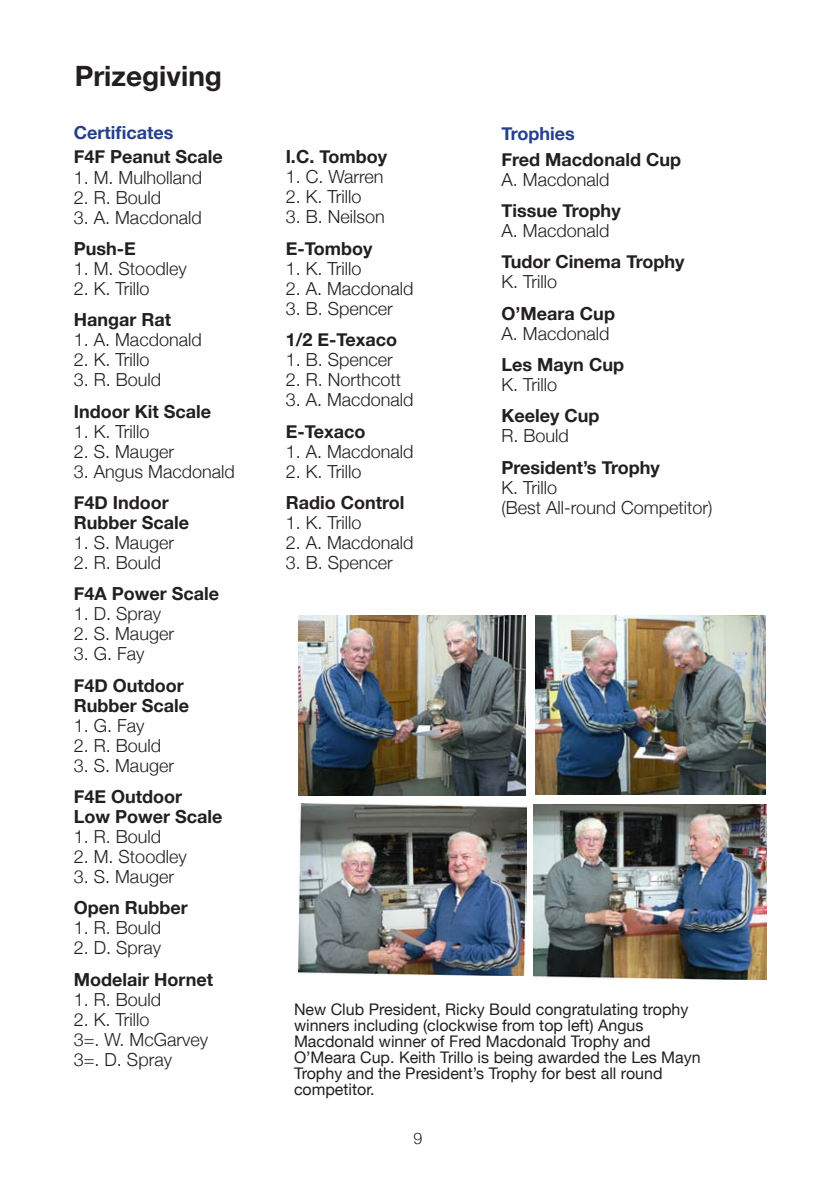
<style>
.page{position:relative;width:840px;height:1191px;background:#fff}
.page>*{position:absolute;margin:0;border:0;box-sizing:border-box;transform-origin:0 0}
.t1{font:700 28px "Helvetica Neue";color:#231f20}
.t2{font:300 18px/20px "Helvetica Neue";color:#231f20}
.t3{font:700 18px/20px "Helvetica Neue";color:#231f20}
.t4{font:700 18px "Helvetica Neue";color:#253f8e}
.t5{font:16px/16px "Helvetica Neue";color:#231f20}
.t6{font:300 16px "Helvetica Neue";color:#231f20}
</style>
<div class="page">
<img style="left:533px;top:804px;width:233px;height:175px">
<img style="left:298px;top:615px;width:227px;height:181px">
<img style="left:535px;top:615px;width:229px;height:180px">
<img style="left:299px;top:803px;width:227px;height:172px">
<h1 class="t1" style="left:75px;top:54px;width:149px">Prizegiving</h1>
<p class="t4" style="left:74px;top:119px;width:101px">Certificates</p>
<p class="t3" style="left:74px;top:147px;width:151px">F4F Peanut Scale</p>
<p class="t2" style="left:74px;top:166px;width:130px">1. M. Mulholland</p>
<p class="t2" style="left:74px;top:186px;width:89px">2. R. Bould</p>
<p class="t2" style="left:74px;top:206px;width:129px">3. A. Macdonald</p>
<p class="t3" style="left:74px;top:239px;width:64px">Push-E</p>
<p class="t2" style="left:74px;top:257px;width:114px">1. M. Stoodley</p>
<p class="t2" style="left:74px;top:277px;width:77px">2. K. Trillo</p>
<p class="t3" style="left:74px;top:310px;width:99px">Hangar Rat</p>
<p class="t2" style="left:74px;top:328px;width:129px">1. A. Macdonald</p>
<p class="t2" style="left:74px;top:348px;width:77px">2. K. Trillo</p>
<p class="t2" style="left:74px;top:368px;width:89px">3. R. Bould</p>
<p class="t3" style="left:74px;top:401px;width:139px">Indoor Kit Scale</p>
<p class="t2" style="left:74px;top:420px;width:77px">1. K. Trillo</p>
<p class="t2" style="left:74px;top:440px;width:102px">2. S. Mauger</p>
<p class="t2" style="left:74px;top:460px;width:162px">3. Angus Macdonald</p>
<p class="t3" style="left:74px;top:493px;width:117px">F4D Indoor<br>Rubber Scale</p>
<p class="t2" style="left:74px;top:531px;width:102px">1. S. Mauger</p>
<p class="t2" style="left:74px;top:551px;width:89px">2. R. Bould</p>
<p class="t3" style="left:74px;top:584px;width:147px">F4A Power Scale</p>
<p class="t2" style="left:74px;top:602px;width:89px">1. D. Spray</p>
<p class="t2" style="left:74px;top:622px;width:102px">2. S. Mauger</p>
<p class="t2" style="left:74px;top:642px;width:72px">3. G. Fay</p>
<p class="t3" style="left:74px;top:675px;width:117px">F4D Outdoor<br>Rubber Scale</p>
<p class="t2" style="left:74px;top:714px;width:72px">1. G. Fay</p>
<p class="t2" style="left:74px;top:734px;width:89px">2. R. Bould</p>
<p class="t2" style="left:74px;top:754px;width:102px">3. S. Mauger</p>
<p class="t3" style="left:74px;top:787px;width:150px">F4E Outdoor<br>Low Power Scale</p>
<p class="t2" style="left:74px;top:825px;width:89px">1. R. Bould</p>
<p class="t2" style="left:74px;top:845px;width:114px">2. M. Stoodley</p>
<p class="t2" style="left:74px;top:865px;width:102px">3. S. Mauger</p>
<p class="t3" style="left:74px;top:898px;width:116px">Open Rubber</p>
<p class="t2" style="left:74px;top:916px;width:89px">1. R. Bould</p>
<p class="t2" style="left:74px;top:936px;width:89px">2. D. Spray</p>
<p class="t3" style="left:74px;top:969px;width:141px">Modelair Hornet</p>
<p class="t2" style="left:74px;top:988px;width:89px">1. R. Bould</p>
<p class="t2" style="left:74px;top:1008px;width:136px">2. K. Trillo<br>3=. W. McGarvey<br>3=. D. Spray</p>
<p class="t3" style="left:285px;top:147px;width:103px">I.C. Tomboy</p>
<p class="t2" style="left:285px;top:166px;width:99px">1. C. Warren</p>
<p class="t2" style="left:285px;top:186px;width:77px">2. K. Trillo</p>
<p class="t2" style="left:285px;top:206px;width:101px">3. B. Neilson</p>
<p class="t3" style="left:285px;top:239px;width:88px">E-Tomboy</p>
<p class="t2" style="left:285px;top:257px;width:77px">1. K. Trillo</p>
<p class="t2" style="left:285px;top:277px;width:129px">2. A. Macdonald</p>
<p class="t2" style="left:285px;top:297px;width:109px">3. B. Spencer</p>
<p class="t3" style="left:285px;top:330px;width:113px">1/2 E-Texaco</p>
<p class="t2" style="left:285px;top:348px;width:109px">1. B. Spencer</p>
<p class="t2" style="left:285px;top:368px;width:117px">2. R. Northcott</p>
<p class="t2" style="left:285px;top:388px;width:129px">3. A. Macdonald</p>
<p class="t3" style="left:285px;top:421px;width:81px">E-Texaco</p>
<p class="t2" style="left:285px;top:440px;width:129px">1. A. Macdonald</p>
<p class="t2" style="left:285px;top:460px;width:77px">2. K. Trillo</p>
<p class="t3" style="left:285px;top:493px;width:120px">Radio Control</p>
<p class="t2" style="left:285px;top:511px;width:77px">1. K. Trillo</p>
<p class="t2" style="left:285px;top:531px;width:129px">2. A. Macdonald</p>
<p class="t2" style="left:285px;top:551px;width:109px">3. B. Spencer</p>
<p class="t4" style="left:501px;top:119px;width:75px">Trophies</p>
<p class="t3" style="left:501px;top:150px;width:181px">Fred Macdonald Cup</p>
<p class="t2" style="left:501px;top:168px;width:109px">A. Macdonald</p>
<p class="t3" style="left:501px;top:201px;width:121px">Tissue Trophy</p>
<p class="t2" style="left:501px;top:219px;width:109px">A. Macdonald</p>
<p class="t3" style="left:501px;top:252px;width:184px">Tudor Cinema Trophy</p>
<p class="t2" style="left:501px;top:270px;width:57px">K. Trillo</p>
<p class="t3" style="left:501px;top:304px;width:115px">O’Meara Cup</p>
<p class="t2" style="left:501px;top:322px;width:109px">A. Macdonald</p>
<p class="t3" style="left:501px;top:355px;width:124px">Les Mayn Cup</p>
<p class="t2" style="left:501px;top:373px;width:57px">K. Trillo</p>
<p class="t3" style="left:501px;top:406px;width:99px">Keeley Cup</p>
<p class="t2" style="left:501px;top:424px;width:69px">R. Bould</p>
<p class="t3" style="left:501px;top:458px;width:160px">President’s Trophy</p>
<p class="t2" style="left:501px;top:476px;width:212px">K. Trillo<br>(Best All-round Competitor)</p>
<p class="t5" style="left:294px;top:1001px;width:408px">New Club President, Ricky Bould congratulating trophy winners including (clockwise from top left) Angus Macdonald winner of Fred Macdonald Trophy and O’Meara Cup. Keith Trillo is being awarded the Les Mayn Trophy and the President’s Trophy for best all round competitor.</p>
<p class="t6" style="left:413px;top:1125px;width:10px">9</p>
</div>
